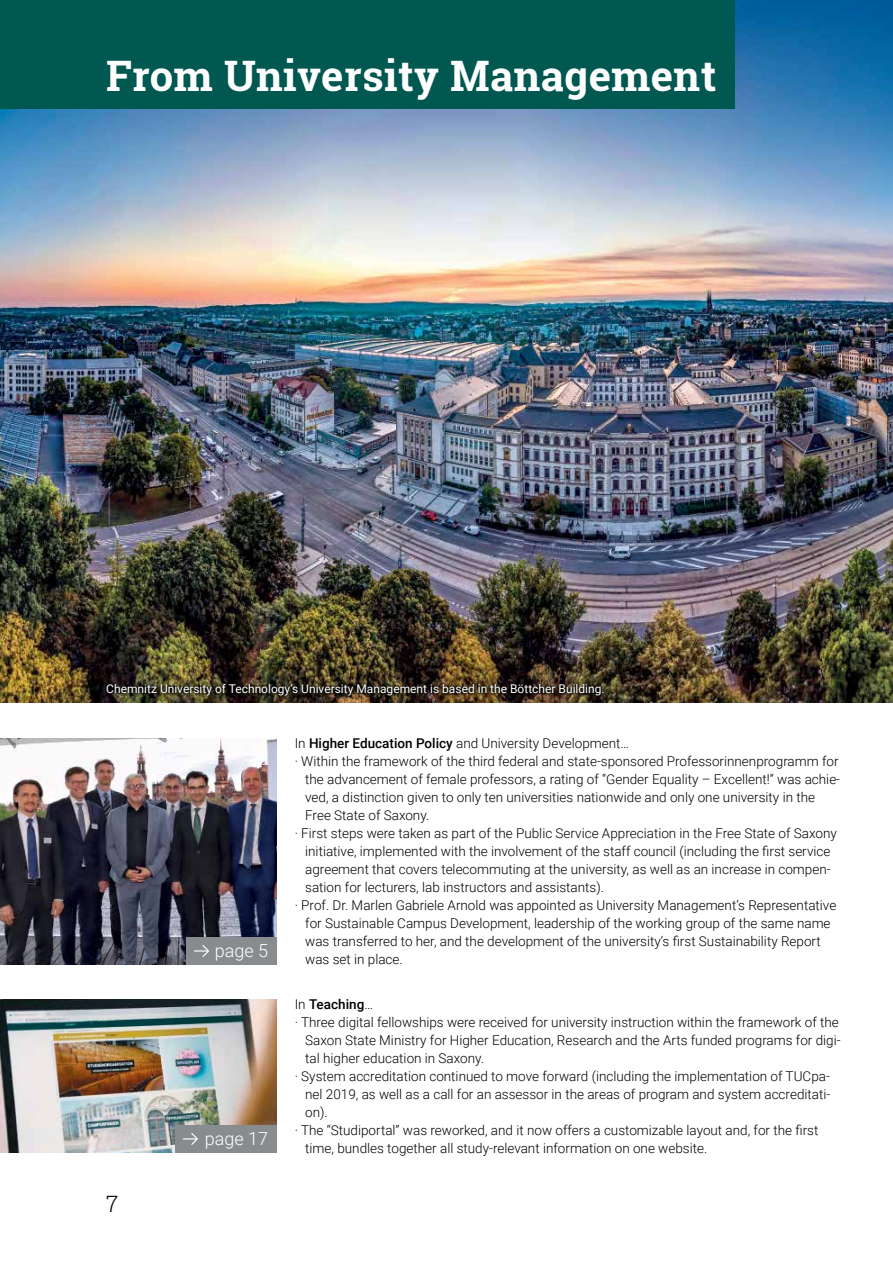
<style>
.page{position:relative;width:893px;height:1263px;background:#fff}
.page>*{position:absolute;margin:0;border:0;box-sizing:border-box;transform-origin:0 0}
.Überschrift_001{font:700 42px "Roboto Slab";letter-spacing:.01em;color:#fff}
.t1{font:300 22.5px "Roboto Slab";color:#000}
.Überschrift_klein{font:300 18px "Roboto";color:#fff}
.Aufzählung{font:300 13.5px/18px "Roboto";color:#000}
.Aufzählung-2{font:500 13.5px "Roboto";color:#000}
.Bildtext{font:12px "Roboto";color:#fff}
.s1{font-weight:500}
.s2{font-weight:300}
</style>
<div class="page">
<img style="left:0;top:0;width:893px;height:702px">
<img style="left:0;top:738px;width:276px;height:226px">
<div style="left:0;top:0;width:734px;height:108px;background:#005850"></div>
<img style="left:103px;top:681px;width:504px;height:18px">
<img style="left:0;top:999px;width:277px;height:153px">
<div style="left:186px;top:937px;width:91px;height:27px;background:#898c8e"></div>
<svg style="left:194px;top:945px;width:15px;height:12px"></svg>
<div style="left:175px;top:1125px;width:102px;height:27px;background:#898c8e"></div>
<svg style="left:183px;top:1133px;width:15px;height:12px"></svg>
<p class="Überschrift_001" style="left:106px;top:47px;width:612px">From University Management</p>
<p class="Bildtext" style="left:106px;top:681px;width:500px">Chemnitz University of Technology’s University Management is based in the Böttcher Building.</p>
<h2 class="t1" style="left:106px;top:1188px;width:14px">7</h2>
<p class="Überschrift_klein" style="left:215px;top:938px;width:55px">page 5</p>
<p class="Überschrift_klein" style="left:205px;top:1126px;width:65px">page 17</p>
<p class="Aufzählung" style="left:295px;top:734px;width:336px">In <span class="s1">Higher Education Policy</span> and University Development…</p>
<p class="Aufzählung" style="left:305px;top:752px;width:536px;text-indent:-10px">· Within the framework of the third federal and state-sponsored Professorinnenprogramm for the advancement of female professors, a rating of “Gender Equality – Excellent!” was achie&shy;ved, a distinction given to only ten universities nationwide and only one university in the Free State of Saxony.</p>
<p class="Aufzählung" style="left:305px;top:824px;width:533px;text-indent:-10px">· First steps were taken as part of the Public Service Appreciation in the Free State of Saxony initiative, implemented with the involvement of the staff council (including the first service agreement that covers telecommuting at the university, as well as an increase in compen&shy;sation for lecturers, lab instructors and assistants).</p>
<p class="Aufzählung" style="left:305px;top:896px;width:533px;text-indent:-10px">· Prof. Dr. Marlen Gabriele Arnold was appointed as University Management‘s Representative for Sustainable Campus Development, leadership of the working group of the same name was transferred to her, and the development of the university’s first Sustainability Report was set in place.</p>
<p class="Aufzählung-2" style="left:295px;top:995px;width:80px"><span class="s2">In</span> Teaching<span class="s2">…</span></p>
<p class="Aufzählung" style="left:305px;top:1013px;width:537px;text-indent:-10px">· Three digital fellowships were received for university instruction within the framework of the<br>Saxon State Ministry for Higher Education, Research and the Arts funded programs for digi&shy;tal higher education in Saxony.</p>
<p class="Aufzählung" style="left:305px;top:1067px;width:527px;text-align:justify;text-indent:-10px">· System accreditation continued to move forward (including the implementation of TUCpa&shy;nel 2019, as well as a call for an assessor in the areas of program and system accreditati&shy;on).</p>
<p class="Aufzählung" style="left:305px;top:1121px;width:515px;text-indent:-10px">· The “Studiportal” was reworked, and it now offers a customizable layout and, for the first time, bundles together all study-relevant information on one website.</p>
</div>
